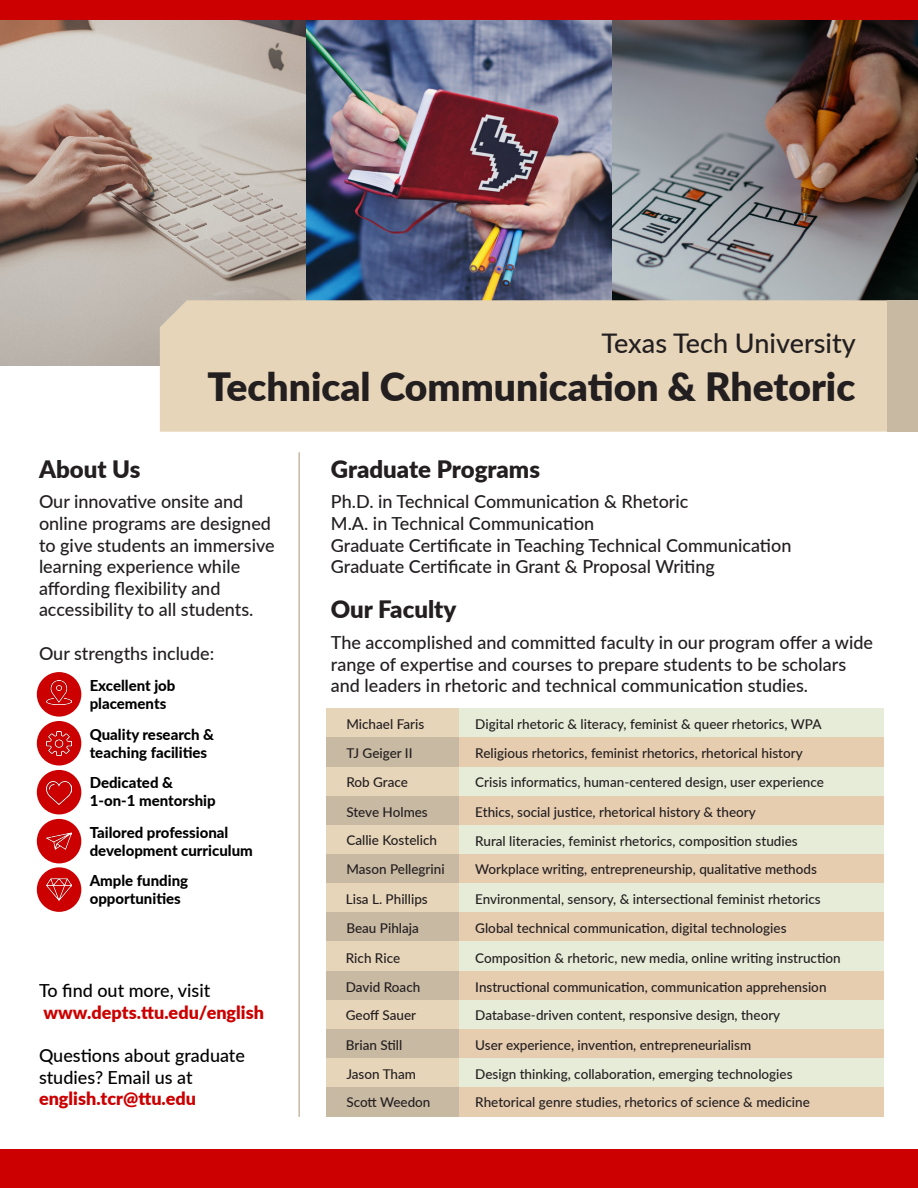
<style>
.page{position:relative;width:918px;height:1188px;background:#fff}
.page>*{position:absolute;margin:0;border:0;box-sizing:border-box;transform-origin:0 0}
.t1{font:900 39px "Lato";color:#231f20}
.t2{font:500 27px "Lato";color:#231f20}
.t3{font:900 24px "Lato";color:#231f20}
.t4{font:500 18px/21.6px "Lato";color:#231f20}
.t5{font:500 18px/21.6px "Lato";color:#000}
.t6{font:900 18px "Lato";color:#c00}
.t7{font:800 15px/18px "Lato";color:#000}
.t8{font:500 13.5px "Lato";color:#231f20}
</style>
<div class="page">
<img style="left:0;top:19px;width:306px;height:347px">
<img style="left:306px;top:19px;width:306px;height:281px">
<img style="left:612px;top:19px;width:306px;height:281px">
<div style="left:0;top:0;width:918px;height:19px;background:#c00"></div>
<div style="left:160px;top:300px;width:728px;height:132px;background:#e7d5b9"></div>
<div style="left:888px;top:300px;width:30px;height:132px;background:#c8b9a2"></div>
<hr style="left:298px;top:452px;width:2px;height:665px;background:#c8b9a2">
<div style="left:326px;top:709px;width:133px;height:29px;background:#e7d5b9"></div>
<div style="left:326px;top:738px;width:133px;height:29px;background:#c8b9a2"></div>
<div style="left:326px;top:767px;width:133px;height:29px;background:#e7d5b9"></div>
<div style="left:326px;top:796px;width:133px;height:29px;background:#c8b9a2"></div>
<div style="left:326px;top:825px;width:133px;height:29px;background:#e7d5b9"></div>
<div style="left:326px;top:854px;width:133px;height:30px;background:#c8b9a2"></div>
<div style="left:326px;top:884px;width:133px;height:29px;background:#e7d5b9"></div>
<div style="left:326px;top:913px;width:133px;height:29px;background:#c8b9a2"></div>
<div style="left:326px;top:942px;width:133px;height:29px;background:#e7d5b9"></div>
<div style="left:326px;top:971px;width:133px;height:29px;background:#c8b9a2"></div>
<div style="left:326px;top:1000px;width:133px;height:29px;background:#e7d5b9"></div>
<div style="left:326px;top:1029px;width:133px;height:30px;background:#c8b9a2"></div>
<div style="left:459px;top:709px;width:424px;height:29px;background:#e7ecd8"></div>
<div style="left:459px;top:738px;width:424px;height:29px;background:#e7cdb0"></div>
<div style="left:459px;top:767px;width:424px;height:29px;background:#e7ecd8"></div>
<div style="left:459px;top:796px;width:424px;height:29px;background:#e7cdb0"></div>
<div style="left:459px;top:825px;width:424px;height:29px;background:#e7ecd8"></div>
<div style="left:459px;top:854px;width:424px;height:30px;background:#e7cdb0"></div>
<div style="left:459px;top:884px;width:424px;height:29px;background:#e7ecd8"></div>
<div style="left:459px;top:913px;width:424px;height:29px;background:#e7cdb0"></div>
<div style="left:459px;top:942px;width:424px;height:29px;background:#e7ecd8"></div>
<div style="left:459px;top:971px;width:424px;height:29px;background:#e7cdb0"></div>
<div style="left:459px;top:1000px;width:424px;height:29px;background:#e7ecd8"></div>
<div style="left:459px;top:1029px;width:424px;height:30px;background:#e7cdb0"></div>
<div style="left:326px;top:1059px;width:133px;height:29px;background:#e7d5b9"></div>
<div style="left:326px;top:1088px;width:133px;height:29px;background:#c8b9a2"></div>
<div style="left:459px;top:1059px;width:424px;height:29px;background:#e7ecd8"></div>
<div style="left:459px;top:1088px;width:424px;height:29px;background:#e7cdb0"></div>
<div style="left:0;top:1149px;width:918px;height:39px;background:#c00"></div>
<div style="left:37px;top:672px;width:44px;height:45px;background:#c00;border-radius:50%"></div>
<img style="left:47px;top:680px;width:24px;height:25px">
<div style="left:37px;top:721px;width:44px;height:45px;background:#c00;border-radius:50%"></div>
<img style="left:47px;top:731px;width:24px;height:24px">
<div style="left:37px;top:770px;width:44px;height:44px;background:#c00;border-radius:50%"></div>
<img style="left:47px;top:781px;width:24px;height:24px">
<div style="left:37px;top:819px;width:44px;height:44px;background:#c00;border-radius:50%"></div>
<img style="left:47px;top:832px;width:24px;height:18px">
<div style="left:37px;top:867px;width:44px;height:45px;background:#c00;border-radius:50%"></div>
<img style="left:47px;top:878px;width:24px;height:23px">
<p class="t2" style="left:601px;top:323px;width:256px">Texas Tech University</p>
<p class="t1" style="left:207px;top:357px;width:649px">Technical Communication &amp; Rhetoric</p>
<p class="t3" style="left:39px;top:451px;width:103px">About Us</p>
<p class="t3" style="left:331px;top:451px;width:211px">Graduate Programs</p>
<p class="t4" style="left:331px;top:490px;width:359px">Ph.D. in Technical Communication &amp; Rhetoric</p>
<p class="t4" style="left:331px;top:512px;width:265px">M.A. in Technical Communication</p>
<p class="t4" style="left:331px;top:534px;width:462px">Graduate Certificate in Teaching Technical Communication</p>
<p class="t4" style="left:331px;top:555px;width:386px">Graduate Certificate in Grant &amp; Proposal Writing</p>
<p class="t4" style="left:39px;top:490px;width:237px">Our innovative onsite and online programs are designed to give students an immersive learning experience while affording flexibility and accessibility to all students.</p>
<p class="t4" style="left:39px;top:642px;width:177px">Our strengths include:</p>
<p class="t3" style="left:331px;top:592px;width:127px">Our Faculty</p>
<p class="t4" style="left:331px;top:631px;width:544px">The accomplished and committed faculty in our program offer a wide range of expertise and courses to prepare students to be scholars and leaders in rhetoric and technical communication studies.</p>
<p class="t7" style="left:90px;top:676px;width:87px">Excellent job placements</p>
<p class="t7" style="left:90px;top:725px;width:126px">Quality research &amp; teaching facilities</p>
<p class="t7" style="left:90px;top:773px;width:127px">Dedicated &amp;<br>1-on-1 mentorship</p>
<p class="t7" style="left:90px;top:823px;width:165px">Tailored professional development curriculum</p>
<p class="t7" style="left:90px;top:871px;width:100px">Ample funding opportunities</p>
<p class="t8" style="left:346px;top:715px;width:79px">Michael Faris</p>
<p class="t8" style="left:475px;top:715px;width:348px">Digital rhetoric &amp; literacy, feminist &amp; queer rhetorics, WPA</p>
<p class="t8" style="left:475px;top:744px;width:329px">Religious rhetorics, feminist rhetorics, rhetorical history</p>
<p class="t8" style="left:475px;top:772px;width:350px">Crisis informatics, human-centered design, user experience</p>
<p class="t8" style="left:475px;top:802px;width:282px">Ethics, social justice, rhetorical history &amp; theory</p>
<p class="t8" style="left:475px;top:831px;width:324px">Rural literacies, feminist rhetorics, composition studies</p>
<p class="t8" style="left:475px;top:860px;width:343px">Workplace writing, entrepreneurship, qualitative methods</p>
<p class="t8" style="left:475px;top:890px;width:347px">Environmental, sensory, &amp; intersectional feminist rhetorics</p>
<p class="t8" style="left:475px;top:918px;width:313px">Global technical communication, digital technologies</p>
<p class="t8" style="left:475px;top:948px;width:367px">Composition &amp; rhetoric, new media, online writing instruction</p>
<p class="t8" style="left:475px;top:977px;width:353px">Instructional communication, communication apprehension</p>
<p class="t8" style="left:475px;top:1006px;width:306px">Database-driven content, responsive design, theory</p>
<p class="t8" style="left:475px;top:1035px;width:277px">User experience, invention, entrepreneurialism</p>
<p class="t8" style="left:475px;top:1065px;width:319px">Design thinking, collaboration, emerging technologies</p>
<p class="t8" style="left:475px;top:1092px;width:336px">Rhetorical genre studies, rhetorics of science &amp; medicine</p>
<p class="t8" style="left:346px;top:744px;width:68px">TJ Geiger II</p>
<p class="t8" style="left:346px;top:772px;width:63px">Rob Grace</p>
<p class="t8" style="left:346px;top:802px;width:83px">Steve Holmes</p>
<p class="t8" style="left:346px;top:831px;width:92px">Callie Kostelich</p>
<p class="t8" style="left:346px;top:859px;width:100px">Mason Pellegrini</p>
<p class="t8" style="left:346px;top:890px;width:83px">Lisa L. Phillips</p>
<p class="t8" style="left:346px;top:918px;width:74px">Beau Pihlaja</p>
<p class="t8" style="left:346px;top:948px;width:56px">Rich Rice</p>
<p class="t8" style="left:346px;top:977px;width:76px">David Roach</p>
<p class="t8" style="left:346px;top:1006px;width:72px">Geoff Sauer</p>
<p class="t8" style="left:346px;top:1035px;width:58px">Brian Still</p>
<p class="t8" style="left:346px;top:1065px;width:71px">Jason Tham</p>
<p class="t5" style="left:39px;top:979px;width:173px">To find out more, visit</p>
<p class="t6" style="left:44px;top:999px;width:222px">www.depts.ttu.edu/english</p>
<p class="t5" style="left:39px;top:1044px;width:207px">Questions about graduate studies? Email us at</p>
<p class="t6" style="left:39px;top:1085px;width:159px">english.tcr@ttu.edu</p>
<p class="t8" style="left:346px;top:1092px;width:86px">Scott Weedon</p>
</div>
